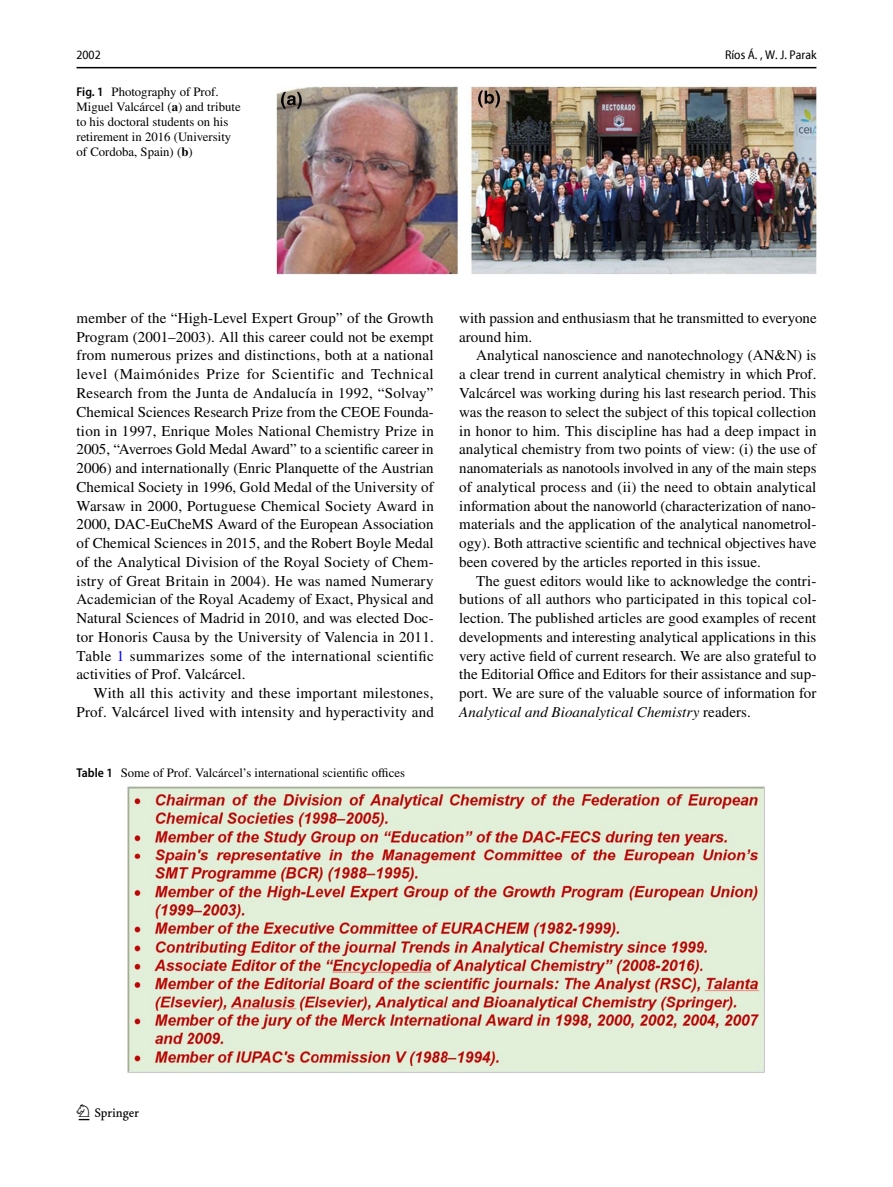
<style>
.page{position:relative;width:893px;height:1187px;background:#fff}
.page>*{position:absolute;margin:0;border:0;box-sizing:border-box;transform-origin:0 0}
.t1{font:22.5px "Springnew Regular 2";color:#000}
.t2{font:15px/18.8px "STIX";letter-spacing:.005em;color:#000;text-align:justify}
.t3{font:12.75px/15px "STIX";color:#000}
.t4{font:semi-condensed 12.75px "Myriad Pro Unic";color:#000}
.s1{font-family:"Myriad Pro";font-weight:600;font-stretch:semi-condensed}
.s2{font-weight:700}
.s3{color:#00f}
.s4{font-style:italic}
</style>
<div class="page">
<hr style="left:77px;top:67px;width:739px;height:1px;background:#000">
<img style="left:276px;top:87px;width:540px;height:188px">
<img style="left:128px;top:786px;width:637px;height:287px">
<p class="t4" style="left:77px;top:50px;width:26px">2002</p>
<p class="t4" style="left:725px;top:50px;width:93px">Ríos Á. , W. J. Parak</p>
<p class="t3" style="left:77px;top:85px;width:166px"><span class="s1">Fig. 1</span> Photography of Prof.<br>Miguel Valcárcel (<span class="s2">a</span>) and tribute to his doctoral students on his retirement in 2016 (University of Cordoba, Spain) (<span class="s2">b</span>)</p>
<p class="t2" style="left:77px;top:309px;width:359px">member of the “High-Level Expert Group” of the Growth Program (2001–2003). All this career could not be exempt from numerous prizes and distinctions, both at a national level (Maimónides Prize for Scientific and Technical Research from the Junta de Andalucía in 1992, “Solvay” Chemical Sciences Research Prize from the CEOE Founda&shy;tion in 1997, Enrique Moles National Chemistry Prize in 2005, “Averroes Gold Medal Award” to a scientific career in 2006) and internationally (Enric Planquette of the Austrian Chemical Society in 1996, Gold Medal of the University of Warsaw in 2000, Portuguese Chemical Society Award in 2000, DAC-EuCheMS Award of the European Association of Chemical Sciences in 2015, and the Robert Boyle Medal of the Analytical Division of the Royal Society of Chem&shy;istry of Great Britain in 2004). He was named Numerary Academician of the Royal Academy of Exact, Physical and Natural Sciences of Madrid in 2010, and was elected Doc&shy;tor Honoris Causa by the University of Valencia in 2011.<br>Table <span class="s3">1</span> summarizes some of the international scientific activities of Prof. Valcárcel.</p>
<p class="t2" style="left:77px;top:684px;width:359px;text-align:right">With all this activity and these important milestones,<br>Prof. Valcárcel lived with intensity and hyperactivity and</p>
<p class="t3" style="left:77px;top:765px;width:330px"><span class="s1">Table 1</span> Some of Prof. Valcárcel’s international scientific offices</p>
<p class="t2" style="left:459px;top:309px;width:359px">with passion and enthusiasm that he transmitted to everyone around him.</p>
<p class="t2" style="left:459px;top:347px;width:359px;text-indent:17px">Analytical nanoscience and nanotechnology (AN&amp;N) is a clear trend in current analytical chemistry in which Prof.<br>Valcárcel was working during his last research period. This was the reason to select the subject of this topical collection in honor to him. This discipline has had a deep impact in analytical chemistry from two points of view: (i) the use of nanomaterials as nanotools involved in any of the main steps of analytical process and (ii) the need to obtain analytical information about the nanoworld (characterization of nano&shy;materials and the application of the analytical nanometrol&shy;ogy). Both attractive scientific and technical objectives have been covered by the articles reported in this issue.</p>
<p class="t2" style="left:459px;top:572px;width:359px;text-indent:17px">The guest editors would like to acknowledge the contri&shy;butions of all authors who participated in this topical col&shy;lection. The published articles are good examples of recent developments and interesting analytical applications in this very active field of current research. We are also grateful to the Editorial Office and Editors for their assistance and sup&shy;port. We are sure of the valuable source of information for <span class="s4">Analytical and Bioanalytical Chemistry</span> readers.</p>
<h1 class="t1" style="left:79px;top:1104px;width:62px">1 3</h1>
</div>
